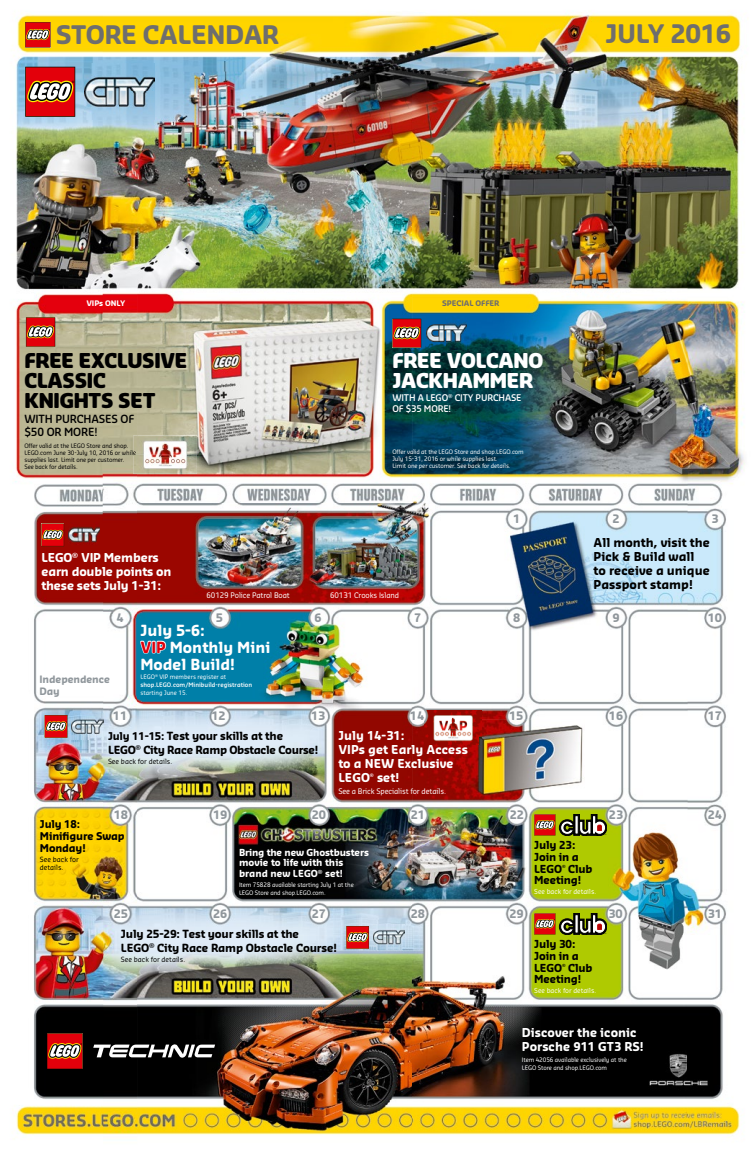
<style>
.page{position:relative;width:756px;height:1152px;background:#fff}
.page>*{position:absolute;margin:0;border:0;box-sizing:border-box;transform-origin:0 0}
.t1{font:700 25px "Sansa Soft Std";letter-spacing:-.02em;color:#6e6e6e}
.t2{font:900 20px/20px "Sansa Soft Std";letter-spacing:-.015em;color:#000}
.t3{font:900 20px/20px "Sansa Soft Std";letter-spacing:-.015em;color:#fff}
.t4{font:700 15px/17px "Sansa Soft Std";color:#fff}
.t5{font:700 12px/14px "Sansa Soft Std";color:#fff}
.t6{font:700 12px/14px "Sansa Soft Std";color:#000}
.t7{font:700 11.5px "Sansa Soft Std";letter-spacing:-.01em;color:#90979c}
.t8{font:700 11px/14px "Sansa Soft Std";letter-spacing:-.015em;color:#000}
.t9{font:600 11px/13px "Sansa Soft Std";letter-spacing:-.015em;color:#000}
.t10{font:700 10.8px/11.7px "Sansa Soft Std";letter-spacing:-.015em;color:#000}
.t11{font:700 10.5px/12px "Sansa Soft Std";letter-spacing:-.015em;color:#000}
.t12{font:700 10px/12px "Sansa Soft Std";letter-spacing:-.015em;color:#90979c}
.t13{font:700 9.5px/10px "Sansa Soft Std";color:#fff}
.t14{font:600 9px/11px "Sansa Soft Std";letter-spacing:-.015em;color:#fff}
.t15{font:7.5px "Sansa Soft Std";letter-spacing:-.015em;color:#fff}
.t16{font:700 7.5px "Sansa Soft Std";letter-spacing:-.01em;color:#6e6e6e}
.t17{font:700 7.5px "Sansa Soft Std";letter-spacing:-.01em;color:#fff}
.t18{font:7px/8px "Sansa Soft Std";color:#000}
.t19{font:6.8px "Sansa Soft Std";color:#fff}
.t20{font:6px/7px "Sansa Soft Std";letter-spacing:-.015em;color:#fff}
.t21{font:6px/7px "Sansa Soft Std";letter-spacing:-.015em;color:#000}
.t22{font:600 6px/8px "Sansa Soft Std";color:#fff}
.t23{font:700 4.7px "Sansa Soft Std";color:#fff}
.t24{font:700 4.2px "Sansa Soft Std";color:#000}
.s1{color:#e3000b}
.s2{font-weight:400}
.s3{font-size:10.5px}
</style>
<div class="page">
<img style="left:15px;top:14px;width:88px;height:1121px">
<img style="left:103px;top:12px;width:639px;height:60px">
<img style="left:138px;top:72px;width:607px;height:1066px">
<img style="left:103px;top:120px;width:35px;height:1015px">
<img style="left:25px;top:450px;width:108px;height:6px">
<svg style="left:139px;top:628px;width:28px;height:26px"></svg>
<svg style="left:534px;top:913px;width:73px;height:22px;background:#8d693b"></svg>
<svg style="left:534px;top:814px;width:73px;height:22px;background:#8d693b"></svg>
<img style="left:425px;top:711px;width:56px;height:33px">
<img style="left:68px;top:522px;width:32px;height:26px">
<svg style="left:41px;top:524px;width:23px;height:22px"></svg>
<img style="left:427px;top:317px;width:40px;height:32px">
<svg style="left:392px;top:319px;width:29px;height:29px"></svg>
<svg style="left:26px;top:317px;width:29px;height:30px"></svg>
<img style="left:72px;top:714px;width:31px;height:25px">
<svg style="left:45px;top:715px;width:22px;height:23px"></svg>
<img style="left:373px;top:924px;width:32px;height:26px">
<svg style="left:346px;top:926px;width:23px;height:23px"></svg>
<img style="left:85px;top:63px;width:69px;height:57px">
<svg style="left:25px;top:67px;width:50px;height:50px;background:#c43b33"></svg>
<img style="left:133px;top:436px;width:64px;height:38px">
<svg style="left:133px;top:450px;width:3px;height:6px"></svg>
<svg style="left:25px;top:22px;width:26px;height:25px"></svg>
<svg style="left:47px;top:1033px;width:36px;height:36px"></svg>
<svg style="left:92px;top:1043px;width:125px;height:16px"></svg>
<h1 class="t1" style="left:56px;top:18px;width:225px">STORE CALENDAR</h1>
<h1 class="t1" style="left:606px;top:18px;width:127px">JULY 2016</h1>
<p class="t17" style="left:86px;top:298px;width:40px">VIPs ONLY</p>
<p class="t16" style="left:442px;top:298px;width:59px">SPECIAL OFFER</p>
<h2 class="t2" style="left:24px;top:350px;width:164px">FREE EXCLUSIVE<br>CLASSIC<br>KNIGHTS SET</h2>
<h3 class="t9" style="left:24px;top:412px;width:111px">WITH PURCHASES OF $50 OR MORE!</h3>
<h2 class="t3" style="left:392px;top:350px;width:152px">FREE VOLCANO<br>JACKHAMMER</h2>
<h3 class="t14" style="left:392px;top:392px;width:131px">WITH A LEGO<sup>®</sup> CITY PURCHASE<br>OF $35 MORE!</h3>
<p class="t21" style="left:24px;top:442px;width:113px">Offer valid at the LEGO Store and shop.<br>LEGO.com June 30-July 10, 2016 or while supplies last. Limit one per customer.<br>See back for details.</p>
<p class="t20" style="left:392px;top:448px;width:133px">Offer valid at the LEGO Store and shop.LEGO.com<br>July 15-31, 2016 or while supplies last.<br>Limit one per customer. See back for details.</p>
<h3 class="t5" style="left:41px;top:550px;width:132px">LEGO<sup>®</sup> VIP Members earn double points on these sets July 1-31:</h3>
<h3 class="t7" style="left:117px;top:610px;width:9px">4</h3>
<p class="t15" style="left:207px;top:590px;width:85px">60129 Police Patrol Boat</p>
<p class="t15" style="left:330px;top:590px;width:71px">60131 Crooks Island</p>
<h3 class="t7" style="left:216px;top:610px;width:9px">5</h3>
<h3 class="t7" style="left:315px;top:610px;width:9px">6</h3>
<h3 class="t12" style="left:40px;top:673px;width:72px">Independence<br>Day</h3>
<h3 class="t7" style="left:113px;top:708px;width:16px">11</h3>
<h3 class="t4" style="left:140px;top:621px;width:132px">July 5-6:<br><span class="s1">VIP</span> Monthly Mini<br>Model Build!</h3>
<p class="t22" style="left:140px;top:672px;width:113px"><span class="s2">LEGO</span><sup>®</sup> <span class="s2">VIP members register at </span>shop.LEGO.com/Minibuild-registration</p>
<p class="t20" style="left:140px;top:689px;width:48px">starting June 15.</p>
<h3 class="t7" style="left:211px;top:708px;width:16px">12</h3>
<h3 class="t7" style="left:311px;top:708px;width:16px">13</h3>
<h3 class="t7" style="left:414px;top:610px;width:9px">7</h3>
<h3 class="t7" style="left:410px;top:708px;width:16px">14</h3>
<h3 class="t8" style="left:108px;top:728px;width:212px"><span class="s3">July 11-15:</span> Test your skills at the<br>LEGO<sup>®</sup> City Race Ramp Obstacle Course!</h3>
<p class="t18" style="left:108px;top:757px;width:66px">See back for details.</p>
<h3 class="t5" style="left:338px;top:728px;width:131px">July 14-31:<br>VIPs get Early Access to a NEW Exclusive<br>LEGO</h3>
<p class="t23" style="left:370px;top:772px;width:5px">®</p>
<h3 class="t5" style="left:377px;top:770px;width:24px">set!</h3>
<p class="t15" style="left:338px;top:786px;width:109px">See a Brick Specialist for details.</p>
<h3 class="t7" style="left:114px;top:807px;width:16px">18</h3>
<h3 class="t11" style="left:40px;top:817px;width:86px">July 18:<br>Minifigure Swap<br>Monday!</h3>
<p class="t18" style="left:40px;top:855px;width:40px">See back for details.</p>
<h3 class="t7" style="left:114px;top:906px;width:16px">25</h3>
<h3 class="t7" style="left:213px;top:807px;width:16px">19</h3>
<h3 class="t7" style="left:213px;top:906px;width:16px">26</h3>
<h3 class="t7" style="left:312px;top:807px;width:16px">20</h3>
<h3 class="t13" style="left:239px;top:847px;width:131px">Bring the new Ghostbusters movie to life with this</h3>
<h3 class="t13" style="left:239px;top:868px;width:105px">brand new LEGO<sup>®</sup> set!</h3>
<p class="t20" style="left:239px;top:880px;width:116px;line-height:8px">Item 75828 available starting July 1 at the<br>LEGO Store and shop.LEGO.com.</p>
<h3 class="t7" style="left:312px;top:906px;width:16px">27</h3>
<h3 class="t8" style="left:121px;top:926px;width:217px">July 25-29: Test your skills at the<br>LEGO<sup>®</sup> City Race Ramp Obstacle Course!</h3>
<p class="t18" style="left:121px;top:955px;width:66px">See back for details.</p>
<h3 class="t7" style="left:411px;top:807px;width:16px">21</h3>
<h3 class="t7" style="left:411px;top:906px;width:16px">28</h3>
<h3 class="t7" style="left:513px;top:511px;width:9px">1</h3>
<h3 class="t7" style="left:613px;top:511px;width:9px">2</h3>
<h3 class="t7" style="left:711px;top:511px;width:9px">3</h3>
<h3 class="t6" style="left:594px;top:534px;width:118px">All month, visit the<br>Pick &amp; Build wall to receive a unique<br>Passport stamp!</h3>
<h3 class="t7" style="left:513px;top:610px;width:9px">8</h3>
<h3 class="t7" style="left:613px;top:610px;width:9px">9</h3>
<h3 class="t7" style="left:708px;top:610px;width:16px">10</h3>
<h3 class="t7" style="left:509px;top:708px;width:16px">15</h3>
<h3 class="t7" style="left:609px;top:708px;width:16px">16</h3>
<h3 class="t7" style="left:708px;top:708px;width:16px">17</h3>
<h3 class="t7" style="left:510px;top:807px;width:16px">22</h3>
<h3 class="t7" style="left:509px;top:906px;width:16px">29</h3>
<h3 class="t10" style="left:534px;top:839px;width:46px">July 23:<br>Join in a<br>LEGO</h3>
<p class="t24" style="left:562px;top:863px;width:5px">®</p>
<h3 class="t10" style="left:534px;top:862px;width:60px;text-indent:34px">Club<br>Meeting!</h3>
<p class="t19" style="left:534px;top:887px;width:63px">See back for details.</p>
<h3 class="t10" style="left:534px;top:938px;width:46px">July 30:<br>Join in a<br>LEGO</h3>
<p class="t24" style="left:562px;top:962px;width:5px">®</p>
<h3 class="t10" style="left:534px;top:961px;width:60px;text-indent:34px">Club<br>Meeting!</h3>
<p class="t19" style="left:534px;top:986px;width:63px">See back for details.</p>
<h3 class="t7" style="left:609px;top:807px;width:16px">23</h3>
<h3 class="t7" style="left:608px;top:906px;width:16px">30</h3>
<h3 class="t7" style="left:708px;top:807px;width:16px">24</h3>
<h3 class="t7" style="left:708px;top:906px;width:16px">31</h3>
<h3 class="t5" style="left:522px;top:1025px;width:123px">Discover the iconic<br>Porsche 911 GT3 RS!</h3>
<p class="t20" style="left:522px;top:1056px;width:106px;line-height:8px">Item 42056 available exclusively at the<br>LEGO Store and shop.LEGO.com</p>
</div>
